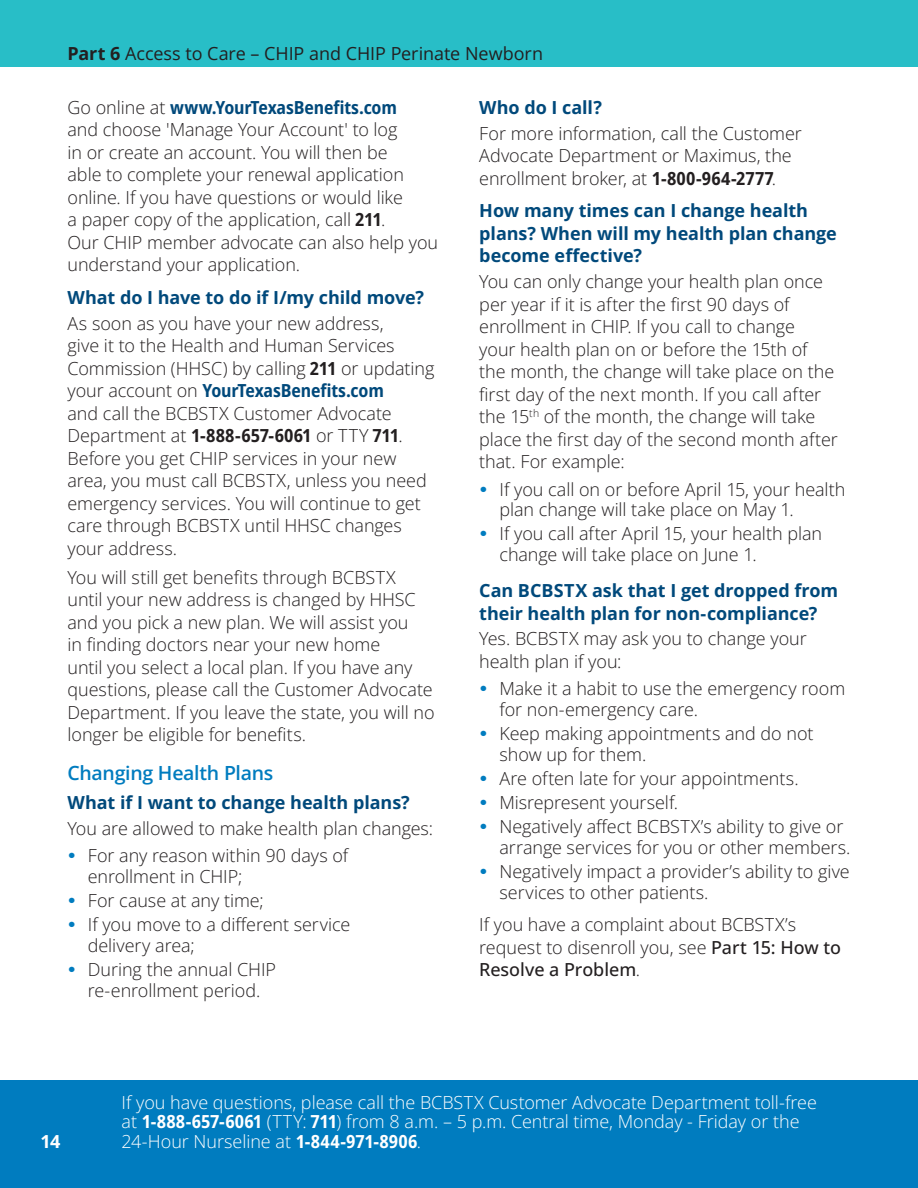
<style>
.page{position:relative;width:918px;height:1188px;background:#fff}
.page>*{position:absolute;margin:0;border:0;box-sizing:border-box;transform-origin:0 0}
.sub_sub_heading__H3{font:600 19.5px "Open Sans";letter-spacing:-.015em;color:#007cbf}
.body_start_here__P{font:300 18px/22.5px "Open Sans";letter-spacing:-.005em;color:#231f20}
.body_keep_next{font:300 18px/22.5px "Open Sans";letter-spacing:-.005em;color:#231f20}
.body_bold_and_dark_blue{font:700 18px/22.5px "Open Sans";letter-spacing:-.005em;color:#00497b}
.t1{font:300 18px/19.5px "Open Sans";color:#fff}
.t2{font:18px "Open Sans";letter-spacing:-.005em;color:#231f20}
.t3{font:700 18px "Open Sans";color:#fff}
.s1{font-weight:700}
.s2{font-weight:700;font-stretch:semi-condensed;color:#00497b}
.s3{font-weight:700;font-stretch:semi-condensed}
.s4{font-weight:500}
</style>
<div class="page">
<div style="left:0;top:0;width:918px;height:68px;background:#28bec7"></div>
<div style="left:0;top:1080px;width:918px;height:108px;background:#007cbf"></div>
<p class="t2" style="left:68px;top:41px;width:477px"><span class="s1">Part 6</span> Access to Care – CHIP and CHIP Perinate Newborn</p>
<p class="body_start_here__P" style="left:68px;top:95px;width:372px">Go online at <span class="s2">www.YourTexasBenefits.com<br></span>and choose 'Manage Your Account' to log<br>in or create an account. You will then be<br>able to complete your renewal application online. If you have questions or would like<br>a paper copy of the application, call <span class="s3">211</span>.<br>Our CHIP member advocate can also help you understand your application.</p>
<p class="body_bold_and_dark_blue" style="left:68px;top:286px;width:358px">What do I have to do if I/my child move?</p>
<p class="body_start_here__P" style="left:68px;top:311px;width:368px">As soon as you have your new address,<br>give it to the Health and Human Services Commission (HHSC) by calling <span class="s3">211</span> or updating your account on <span class="s2">YourTexasBenefits.com<br></span>and call the BCBSTX Customer Advocate Department at <span class="s3">1-888-657-6061</span> or TTY <span class="s3">711</span>.<br>Before you get CHIP services in your new area, you must call BCBSTX, unless you need emergency services. You will continue to get care through BCBSTX until HHSC changes your address.</p>
<p class="body_start_here__P" style="left:68px;top:566px;width:369px">You will still get benefits through BCBSTX until your new address is changed by HHSC and you pick a new plan. We will assist you<br>in finding doctors near your new home<br>until you select a local plan. If you have any questions, please call the Customer Advocate Department. If you leave the state, you will no longer be eligible for benefits.</p>
<h3 class="sub_sub_heading__H3" style="left:68px;top:759px;width:207px">Changing Health Plans</h3>
<p class="body_bold_and_dark_blue" style="left:68px;top:791px;width:344px">What if I want to change health plans?</p>
<p class="body_keep_next" style="left:68px;top:817px;width:367px">You are allowed to make health plan changes:</p>
<p class="body_start_here__P" style="left:88px;top:845px;width:262px;line-height:20.7px">For any reason within 90 days of enrollment in CHIP;</p>
<p class="body_start_here__P" style="left:88px;top:889px;width:178px">For cause at any time;</p>
<p class="body_start_here__P" style="left:88px;top:914px;width:264px;line-height:20.7px">If you move to a different service delivery area;</p>
<p class="body_start_here__P" style="left:88px;top:959px;width:190px;line-height:20.7px">During the annual CHIP re-enrollment period.</p>
<p class="body_bold_and_dark_blue" style="left:479px;top:96px;width:124px">Who do I call?</p>
<p class="body_start_here__P" style="left:479px;top:121px;width:324px">For more information, call the Customer<br>Advocate Department or Maximus, the enrollment broker, at <span class="s3">1-800-964-2777</span>.</p>
<p class="body_bold_and_dark_blue" style="left:479px;top:199px;width:359px">How many times can I change health plans? When will my health plan change become effective?</p>
<p class="body_keep_next" style="left:479px;top:270px;width:360px">You can only change your health plan once per year if it is after the first 90 days of enrollment in CHIP. If you call to change<br>your health plan on or before the 15th of the month, the change will take place on the first day of the next month. If you call after the 15<sup>th</sup> of the month, the change will take place the first day of the second month after that. For example:</p>
<p class="body_start_here__P" style="left:500px;top:478px;width:347px;line-height:20.7px">If you call on or before April 15, your health plan change will take place on May 1.</p>
<p class="body_start_here__P" style="left:500px;top:523px;width:324px;line-height:20.7px">If you call after April 15, your health plan change will take place on June 1.</p>
<p class="body_bold_and_dark_blue" style="left:479px;top:579px;width:361px">Can BCBSTX ask that I get dropped from their health plan for non-compliance?</p>
<p class="body_keep_next" style="left:479px;top:627px;width:329px">Yes. BCBSTX may ask you to change your health plan if you:</p>
<p class="body_start_here__P" style="left:500px;top:678px;width:347px;line-height:20.7px">Make it a habit to use the emergency room for non-emergency care.</p>
<p class="body_start_here__P" style="left:500px;top:723px;width:316px;line-height:20.7px">Keep making appointments and do not show up for them.</p>
<p class="body_start_here__P" style="left:500px;top:767px;width:301px">Are often late for your appointments.</p>
<p class="body_start_here__P" style="left:500px;top:791px;width:180px">Misrepresent yourself.</p>
<p class="body_start_here__P" style="left:500px;top:816px;width:353px;line-height:20.7px">Negatively affect BCBSTX’s ability to give or arrange services for you or other members.</p>
<p class="body_start_here__P" style="left:500px;top:860px;width:352px;line-height:20.7px">Negatively impact a provider’s ability to give services to other patients.</p>
<p class="body_start_here__P" style="left:479px;top:913px;width:363px">If you have a complaint about BCBSTX’s request to disenroll you, see <span class="s4">Part 15: How to<br>Resolve a Problem</span>.</p>
<p class="t3" style="left:40px;top:1128px;width:22px">14</p>
<p class="t1" style="left:122px;top:1092px;width:697px">If you have questions, please call the BCBSTX Customer Advocate Department toll-free at <span class="s3">1-888-657-6061</span> (TTY: <span class="s3">711</span>) from 8 a.m. – 5 p.m. Central time, Monday - Friday or the<br>24-Hour Nurseline at <span class="s3">1-844-971-8906</span>.</p>
</div>
